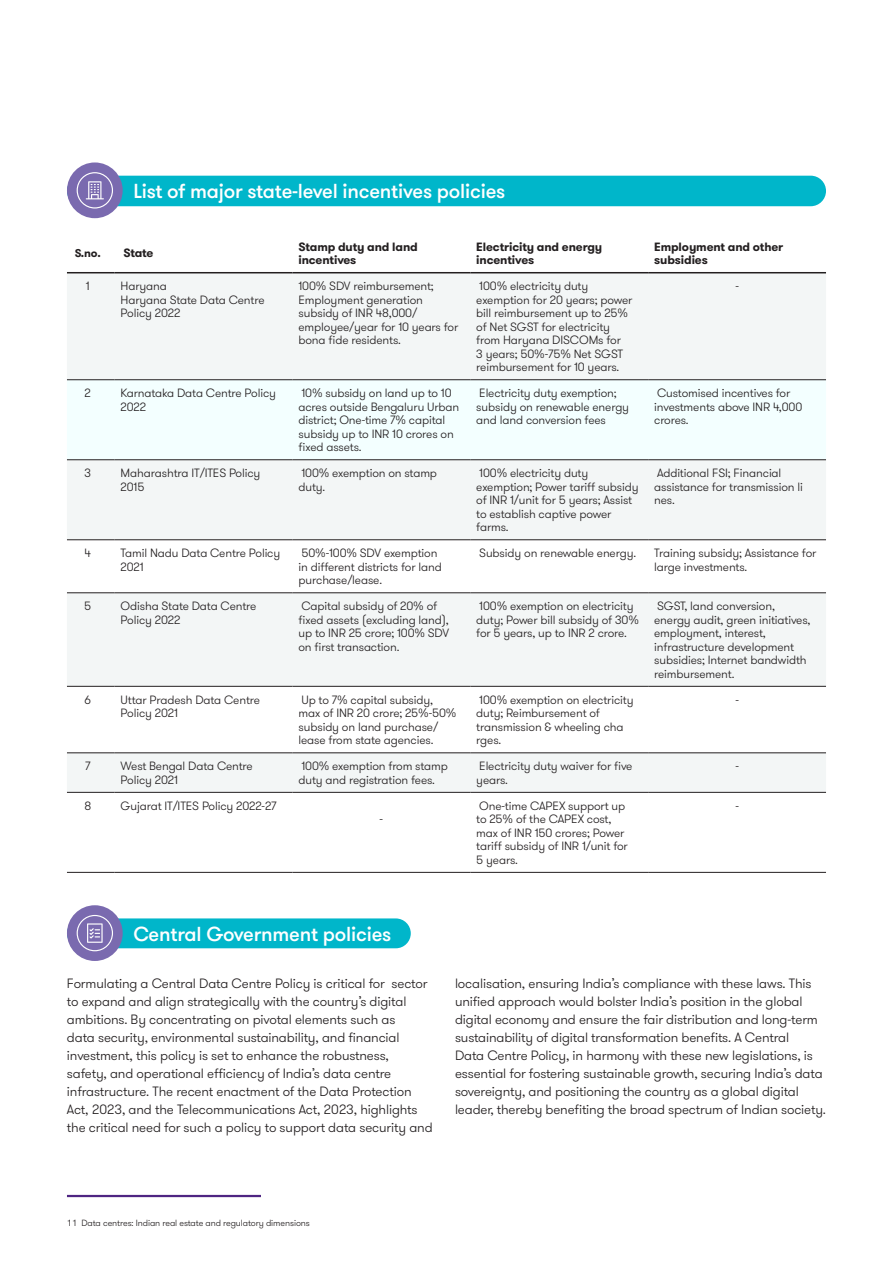
<style>
.page{position:relative;width:893px;height:1263px;background:#fff}
.page>*{position:absolute;margin:0;border:0;box-sizing:border-box;transform-origin:0 0}
._04_Headline_four_Medium_13_5pt{font:500 20.25px "GT Walsheim Pro";letter-spacing:-.01em;color:#fff}
._11_Body_text{font:300 13.5px/18px "GT Walsheim Pro";letter-spacing:-.01em;color:#231f20}
._44_Tbl_copy{font:300 12px/13.5px "GT Walsheim Pro";letter-spacing:-.01em;color:#231f20}
._44_Tbl_copy-2{font:700 12px/13.5px "GT Walsheim Pro";letter-spacing:-.01em;color:#231f20}
._44_Tbl_copy-3{font:700 11.25px "GT Walsheim Pro";color:#231f20}
.t1{font:300 9px "GT Walsheim Pro";letter-spacing:-.01em;color:#231f20}
</style>
<div class="page">
<hr style="left:67px;top:1195px;width:194px;height:2px;background:#4e2582">
<div style="left:67px;top:273px;width:759px;height:519px;background:#f3f6f6"></div>
<div style="left:67px;top:380px;width:759px;height:79px;background:#f3ffff"></div>
<svg style="left:67px;top:540px;width:759px;height:52px"></svg>
<svg style="left:67px;top:687px;width:759px;height:65px"></svg>
<svg style="left:67px;top:871px;width:759px;height:1px"></svg>
<hr style="left:67px;top:379px;width:48px;height:1px;background:#231f20">
<hr style="left:115px;top:379px;width:177px;height:1px;background:#231f20">
<hr style="left:292px;top:379px;width:178px;height:1px;background:#231f20">
<hr style="left:470px;top:379px;width:178px;height:1px;background:#231f20">
<hr style="left:648px;top:379px;width:178px;height:1px;background:#231f20">
<hr style="left:67px;top:459px;width:48px;height:1px;background:#231f20">
<hr style="left:115px;top:459px;width:177px;height:1px;background:#231f20">
<hr style="left:292px;top:459px;width:178px;height:1px;background:#231f20">
<hr style="left:470px;top:459px;width:178px;height:1px;background:#231f20">
<hr style="left:648px;top:459px;width:178px;height:1px;background:#231f20">
<hr style="left:67px;top:539px;width:48px;height:1px;background:#231f20">
<hr style="left:115px;top:539px;width:177px;height:1px;background:#231f20">
<hr style="left:292px;top:539px;width:178px;height:1px;background:#231f20">
<hr style="left:470px;top:539px;width:178px;height:1px;background:#231f20">
<hr style="left:648px;top:539px;width:178px;height:1px;background:#231f20">
<hr style="left:67px;top:592px;width:48px;height:1px;background:#231f20">
<hr style="left:115px;top:592px;width:177px;height:1px;background:#231f20">
<hr style="left:292px;top:592px;width:178px;height:1px;background:#231f20">
<hr style="left:470px;top:592px;width:178px;height:1px;background:#231f20">
<hr style="left:648px;top:592px;width:178px;height:1px;background:#231f20">
<hr style="left:67px;top:686px;width:48px;height:1px;background:#231f20">
<hr style="left:115px;top:686px;width:177px;height:1px;background:#231f20">
<hr style="left:292px;top:686px;width:178px;height:1px;background:#231f20">
<hr style="left:470px;top:686px;width:178px;height:1px;background:#231f20">
<hr style="left:648px;top:686px;width:178px;height:1px;background:#231f20">
<hr style="left:67px;top:752px;width:48px;height:1px;background:#231f20">
<hr style="left:115px;top:752px;width:177px;height:1px;background:#231f20">
<hr style="left:292px;top:752px;width:178px;height:1px;background:#231f20">
<hr style="left:470px;top:752px;width:178px;height:1px;background:#231f20">
<hr style="left:648px;top:752px;width:178px;height:1px;background:#231f20">
<hr style="left:67px;top:792px;width:48px;height:1px;background:#231f20">
<hr style="left:115px;top:792px;width:177px;height:1px;background:#231f20">
<hr style="left:292px;top:792px;width:178px;height:1px;background:#231f20">
<hr style="left:470px;top:792px;width:178px;height:1px;background:#231f20">
<hr style="left:648px;top:792px;width:178px;height:1px;background:#231f20">
<hr style="left:67px;top:872px;width:48px;height:1px;background:#231f20">
<hr style="left:115px;top:872px;width:177px;height:1px;background:#231f20">
<hr style="left:292px;top:872px;width:178px;height:1px;background:#231f20">
<hr style="left:470px;top:872px;width:178px;height:1px;background:#231f20">
<hr style="left:648px;top:872px;width:178px;height:1px;background:#231f20">
<hr style="left:67px;top:272px;width:48px;height:1px;background:#231f20">
<hr style="left:115px;top:272px;width:177px;height:1px;background:#231f20">
<hr style="left:292px;top:272px;width:178px;height:1px;background:#231f20">
<hr style="left:470px;top:272px;width:178px;height:1px;background:#231f20">
<hr style="left:648px;top:272px;width:178px;height:1px;background:#231f20">
<div style="left:67px;top:176px;width:759px;height:30px;background:#00b6ca;border-radius:15px"></div>
<div style="left:67px;top:162px;width:56px;height:56px;background:#7a6aaf;border-radius:50%"></div>
<svg style="left:77px;top:172px;width:36px;height:37px"></svg>
<div style="left:67px;top:918px;width:344px;height:30px;background:#00b6ca;border-radius:15px"></div>
<div style="left:67px;top:905px;width:56px;height:56px;background:#7a6aaf;border-radius:50%"></div>
<svg style="left:77px;top:915px;width:36px;height:36px"></svg>
<p class="_04_Headline_four_Medium_13_5pt" style="left:133px;top:178px;width:374px">List of major state-level incentives policies</p>
<p class="_44_Tbl_copy-3" style="left:75px;top:246px;width:27px">S.no.</p>
<p class="_44_Tbl_copy-2" style="left:123px;top:247px;width:32px">State</p>
<p class="_44_Tbl_copy-2" style="left:298px;top:240px;width:121px">Stamp duty and land incentives</p>
<p class="_44_Tbl_copy-2" style="left:476px;top:240px;width:127px">Electricity and energy incentives</p>
<p class="_44_Tbl_copy-2" style="left:654px;top:240px;width:131px">Employment and other subsidies</p>
<p class="_44_Tbl_copy" style="left:86px;top:280px;width:5px">1</p>
<p class="_44_Tbl_copy" style="left:121px;top:280px;width:48px">Haryana</p>
<p class="_44_Tbl_copy" style="left:121px;top:293px;width:145px">Haryana State Data Centre<br>Policy 2022</p>
<p class="_44_Tbl_copy" style="left:298px;top:280px;width:161px">100% SDV reimbursement;<br>Employment generation subsidy of INR 48,000/ employee/year for 10 years for bona fide residents.</p>
<p class="_44_Tbl_copy" style="left:476px;top:280px;width:158px">100% electricity duty exemption for 20 years; power bill reimbursement up to 25% of Net SGST for electricity from Haryana DISCOMs for<br>3 years; 50%-75% Net SGST reimbursement for 10 years.</p>
<p class="_44_Tbl_copy" style="left:735px;top:280px;width:5px">-</p>
<p class="_44_Tbl_copy" style="left:85px;top:387px;width:8px">2</p>
<p class="_44_Tbl_copy" style="left:121px;top:387px;width:157px">Karnataka Data Centre Policy<br>2022</p>
<p class="_44_Tbl_copy" style="left:298px;top:387px;width:162px">10% subsidy on land up to 10 acres outside Bengaluru Urban district; One-time 7% capital subsidy up to INR 10 crores on fixed assets.</p>
<p class="_44_Tbl_copy" style="left:476px;top:387px;width:154px">Electricity duty exemption; subsidy on renewable energy and land conversion fees</p>
<p class="_44_Tbl_copy" style="left:654px;top:387px;width:150px">Customised incentives for investments above INR 4,000 crores.</p>
<p class="_44_Tbl_copy" style="left:85px;top:467px;width:8px">3</p>
<p class="_44_Tbl_copy" style="left:121px;top:467px;width:141px">Maharashtra IT/ITES Policy<br>2015</p>
<p class="_44_Tbl_copy" style="left:298px;top:467px;width:140px">100% exemption on stamp duty.</p>
<p class="_44_Tbl_copy" style="left:476px;top:467px;width:164px">100% electricity duty exemption; Power tariff subsidy of INR 1/unit for 5 years; Assist to establish captive power farms.</p>
<p class="_44_Tbl_copy" style="left:654px;top:467px;width:150px">Additional FSI; Financial assistance for transmission li nes.</p>
<p class="_44_Tbl_copy" style="left:85px;top:547px;width:8px">4</p>
<p class="_44_Tbl_copy" style="left:121px;top:547px;width:161px">Tamil Nadu Data Centre Policy<br>2021</p>
<p class="_44_Tbl_copy" style="left:298px;top:547px;width:145px">50%-100% SDV exemption in different districts for land purchase/lease.</p>
<p class="_44_Tbl_copy" style="left:479px;top:547px;width:158px">Subsidy on renewable energy.</p>
<p class="_44_Tbl_copy" style="left:654px;top:547px;width:164px">Training subsidy; Assistance for large investments.</p>
<p class="_44_Tbl_copy" style="left:84px;top:600px;width:9px">5</p>
<p class="_44_Tbl_copy" style="left:121px;top:600px;width:137px">Odisha State Data Centre<br>Policy 2022</p>
<p class="_44_Tbl_copy" style="left:298px;top:600px;width:152px">Capital subsidy of 20% of fixed assets (excluding land), up to INR 25 crore; 100% SDV on first transaction.</p>
<p class="_44_Tbl_copy" style="left:476px;top:600px;width:164px">100% exemption on electricity duty; Power bill subsidy of 30% for 5 years, up to INR 2 crore.</p>
<p class="_44_Tbl_copy" style="left:654px;top:600px;width:158px">SGST, land conversion, energy audit, green initiatives, employment, interest, infrastructure development subsidies; Internet bandwidth reimbursement.</p>
<p class="_44_Tbl_copy" style="left:85px;top:693px;width:8px">6</p>
<p class="_44_Tbl_copy" style="left:121px;top:693px;width:141px">Uttar Pradesh Data Centre<br>Policy 2021</p>
<p class="_44_Tbl_copy" style="left:298px;top:693px;width:159px">Up to 7% capital subsidy,<br>max of INR 20 crore; 25%-50% subsidy on land purchase/ lease from state agencies.</p>
<p class="_44_Tbl_copy" style="left:476px;top:693px;width:159px">100% exemption on electricity duty; Reimbursement of transmission &amp; wheeling cha rges.</p>
<p class="_44_Tbl_copy" style="left:735px;top:693px;width:5px">-</p>
<p class="_44_Tbl_copy" style="left:85px;top:760px;width:7px">7</p>
<p class="_44_Tbl_copy" style="left:121px;top:760px;width:134px">West Bengal Data Centre<br>Policy 2021</p>
<p class="_44_Tbl_copy" style="left:298px;top:760px;width:151px">100% exemption from stamp duty and registration fees.</p>
<p class="_44_Tbl_copy" style="left:476px;top:760px;width:158px">Electricity duty waiver for five years.</p>
<p class="_44_Tbl_copy" style="left:735px;top:760px;width:5px">-</p>
<p class="_44_Tbl_copy" style="left:84px;top:799px;width:8px">8</p>
<p class="_44_Tbl_copy" style="left:121px;top:799px;width:158px">Gujarat IT/ITES Policy 2022-27</p>
<p class="_44_Tbl_copy" style="left:380px;top:813px;width:5px">-</p>
<p class="_44_Tbl_copy" style="left:476px;top:799px;width:153px">One-time CAPEX support up to 25% of the CAPEX cost, max of INR 150 crores; Power tariff subsidy of INR 1/unit for<br>5 years.</p>
<p class="_44_Tbl_copy" style="left:735px;top:799px;width:5px">-</p>
<p class="_04_Headline_four_Medium_13_5pt" style="left:133px;top:921px;width:260px">Central Government policies</p>
<p class="_11_Body_text" style="left:67px;top:974px;width:367px">Formulating a Central Data Centre Policy is critical for sector to expand and align strategically with the country’s digital ambitions. By concentrating on pivotal elements such as<br>data security, environmental sustainability, and financial investment, this policy is set to enhance the robustness,<br>safety, and operational efficiency of India’s data centre infrastructure. The recent enactment of the Data Protection Act, 2023, and the Telecommunications Act, 2023, highlights the critical need for such a policy to support data security and</p>
<p class="_11_Body_text" style="left:455px;top:974px;width:372px">localisation, ensuring India’s compliance with these laws. This unified approach would bolster India’s position in the global digital economy and ensure the fair distribution and long-term sustainability of digital transformation benefits. A Central<br>Data Centre Policy, in harmony with these new legislations, is essential for fostering sustainable growth, securing India’s data sovereignty, and positioning the country as a global digital leader, thereby benefiting the broad spectrum of Indian society.</p>
<p class="t1" style="left:67px;top:1217px;width:244px">11 Data centres: Indian real estate and regulatory dimensions</p>
</div>
